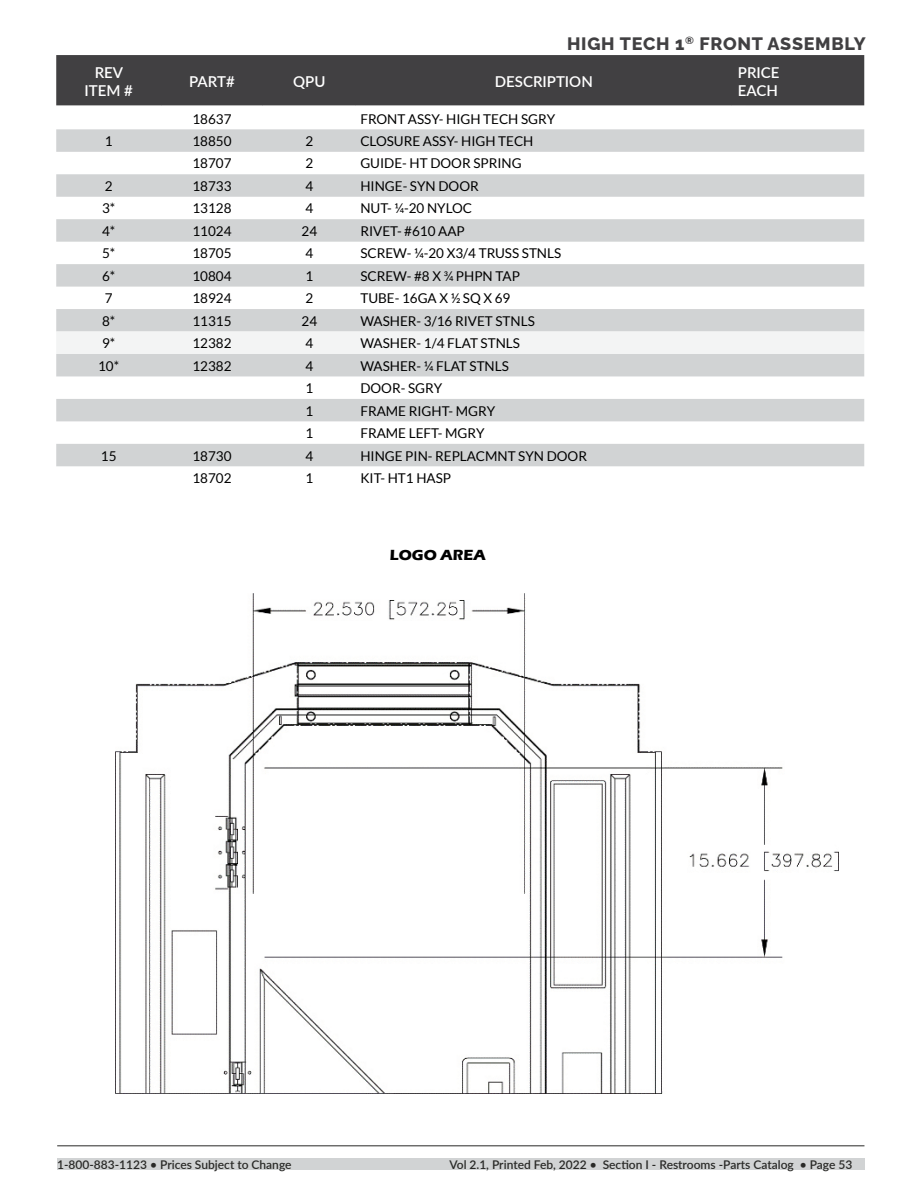
<style>
.page{position:relative;width:918px;height:1188px;background:#fff}
.page>*{position:absolute;margin:0;border:0;box-sizing:border-box;transform-origin:0 0}
.t1{font:800 18px "Raleway";letter-spacing:.04em;color:#414042}
.t2{font:700 15.15px "Eras ITC";color:#000}
.t3{font:600 15px/18px "Lato";color:#fff;text-align:center}
.t4{font:13.5px "Lato";color:#000}
.t5{font:600 12px "Lato";color:#292927}
</style>
<div class="page">
<div style="left:56px;top:55px;width:808px;height:50px;background:#414042"></div>
<svg style="left:56px;top:129px;width:808px;height:337px;fill:#d1d3d4"></svg>
<div style="left:56px;top:332px;width:808px;height:22px;background:#f3f4f4"></div>
<img style="left:115px;top:594px;width:724px;height:499px">
<div style="left:57px;top:1158px;width:807px;height:11px;background:#d1d3d4"></div>
<hr style="left:57px;top:1146px;width:807px;height:1px;background:#292927">
<h1 class="t1" style="left:567px;top:29px;width:300px">HIGH TECH 1<sup>®</sup> FRONT ASSEMBLY</h1>
<p class="t3" style="left:84px;top:63px;width:50px">REV<br>ITEM #</p>
<p class="t3" style="left:189px;top:72px;width:47px">PART#</p>
<p class="t3" style="left:293px;top:72px;width:34px">QPU</p>
<p class="t3" style="left:495px;top:72px;width:99px">DESCRIPTION</p>
<p class="t3" style="left:738px;top:63px;width:43px;text-align:left">PRICE<br>EACH</p>
<p class="t4" style="left:192px;top:111px;width:41px">18637</p>
<p class="t4" style="left:360px;top:111px;width:196px">FRONT ASSY- HIGH TECH SGRY</p>
<p class="t4" style="left:105px;top:134px;width:9px">1</p>
<p class="t4" style="left:192px;top:134px;width:41px">18850</p>
<p class="t4" style="left:305px;top:134px;width:9px">2</p>
<p class="t4" style="left:360px;top:134px;width:175px">CLOSURE ASSY- HIGH TECH</p>
<p class="t4" style="left:192px;top:156px;width:41px">18707</p>
<p class="t4" style="left:305px;top:156px;width:9px">2</p>
<p class="t4" style="left:360px;top:156px;width:163px">GUIDE- HT DOOR SPRING</p>
<p class="t4" style="left:105px;top:179px;width:9px">2</p>
<p class="t4" style="left:192px;top:179px;width:41px">18733</p>
<p class="t4" style="left:305px;top:179px;width:9px">4</p>
<p class="t4" style="left:360px;top:179px;width:120px">HINGE- SYN DOOR</p>
<p class="t4" style="left:102px;top:201px;width:15px">3*</p>
<p class="t4" style="left:192px;top:201px;width:41px">13128</p>
<p class="t4" style="left:305px;top:201px;width:9px">4</p>
<p class="t4" style="left:360px;top:201px;width:113px">NUT- ¼-20 NYLOC</p>
<p class="t4" style="left:102px;top:223px;width:15px">4*</p>
<p class="t4" style="left:192px;top:223px;width:41px">11024</p>
<p class="t4" style="left:302px;top:223px;width:17px">24</p>
<p class="t4" style="left:360px;top:223px;width:106px">RIVET- #610 AAP</p>
<p class="t4" style="left:102px;top:246px;width:15px">5*</p>
<p class="t4" style="left:192px;top:246px;width:41px">18705</p>
<p class="t4" style="left:305px;top:246px;width:9px">4</p>
<p class="t4" style="left:360px;top:246px;width:202px">SCREW- ¼-20 X3/4 TRUSS STNLS</p>
<p class="t4" style="left:102px;top:268px;width:15px">6*</p>
<p class="t4" style="left:192px;top:268px;width:41px">10804</p>
<p class="t4" style="left:305px;top:268px;width:9px">1</p>
<p class="t4" style="left:360px;top:268px;width:161px">SCREW- #8 X ¾ PHPN TAP</p>
<p class="t4" style="left:105px;top:291px;width:9px">7</p>
<p class="t4" style="left:192px;top:291px;width:41px">18924</p>
<p class="t4" style="left:305px;top:291px;width:9px">2</p>
<p class="t4" style="left:360px;top:291px;width:152px">TUBE- 16GA X ½ SQ X 69</p>
<p class="t4" style="left:102px;top:313px;width:15px">8*</p>
<p class="t4" style="left:192px;top:313px;width:41px">11315</p>
<p class="t4" style="left:302px;top:313px;width:17px">24</p>
<p class="t4" style="left:360px;top:313px;width:176px">WASHER- 3/16 RIVET STNLS</p>
<p class="t4" style="left:102px;top:336px;width:15px">9*</p>
<p class="t4" style="left:192px;top:336px;width:41px">12382</p>
<p class="t4" style="left:305px;top:336px;width:9px">4</p>
<p class="t4" style="left:360px;top:336px;width:161px">WASHER- 1/4 FLAT STNLS</p>
<p class="t4" style="left:98px;top:358px;width:23px">10*</p>
<p class="t4" style="left:192px;top:358px;width:41px">12382</p>
<p class="t4" style="left:305px;top:358px;width:9px">4</p>
<p class="t4" style="left:360px;top:358px;width:150px">WASHER- ¼ FLAT STNLS</p>
<p class="t4" style="left:305px;top:381px;width:9px">1</p>
<p class="t4" style="left:360px;top:381px;width:83px">DOOR- SGRY</p>
<p class="t4" style="left:305px;top:403px;width:9px">1</p>
<p class="t4" style="left:360px;top:403px;width:136px">FRAME RIGHT- MGRY</p>
<p class="t4" style="left:305px;top:426px;width:9px">1</p>
<p class="t4" style="left:360px;top:426px;width:126px">FRAME LEFT- MGRY</p>
<p class="t4" style="left:101px;top:448px;width:17px">15</p>
<p class="t4" style="left:192px;top:448px;width:41px">18730</p>
<p class="t4" style="left:305px;top:448px;width:9px">4</p>
<p class="t4" style="left:360px;top:448px;width:228px">HINGE PIN- REPLACMNT SYN DOOR</p>
<p class="t4" style="left:192px;top:471px;width:41px">18702</p>
<p class="t4" style="left:305px;top:471px;width:9px">1</p>
<p class="t4" style="left:360px;top:471px;width:92px">KIT- HT1 HASP</p>
<p class="t2" style="left:390px;top:546px;width:97px">LOGO AREA</p>
<p class="t5" style="left:57px;top:1155px;width:236px">1-800-883-1123 • Prices Subject to Change</p>
<p class="t5" style="left:450px;top:1155px;width:404px">Vol 2.1, Printed Feb, 2022 • Section I - Restrooms -Parts Catalog • Page 53</p>
</div>
